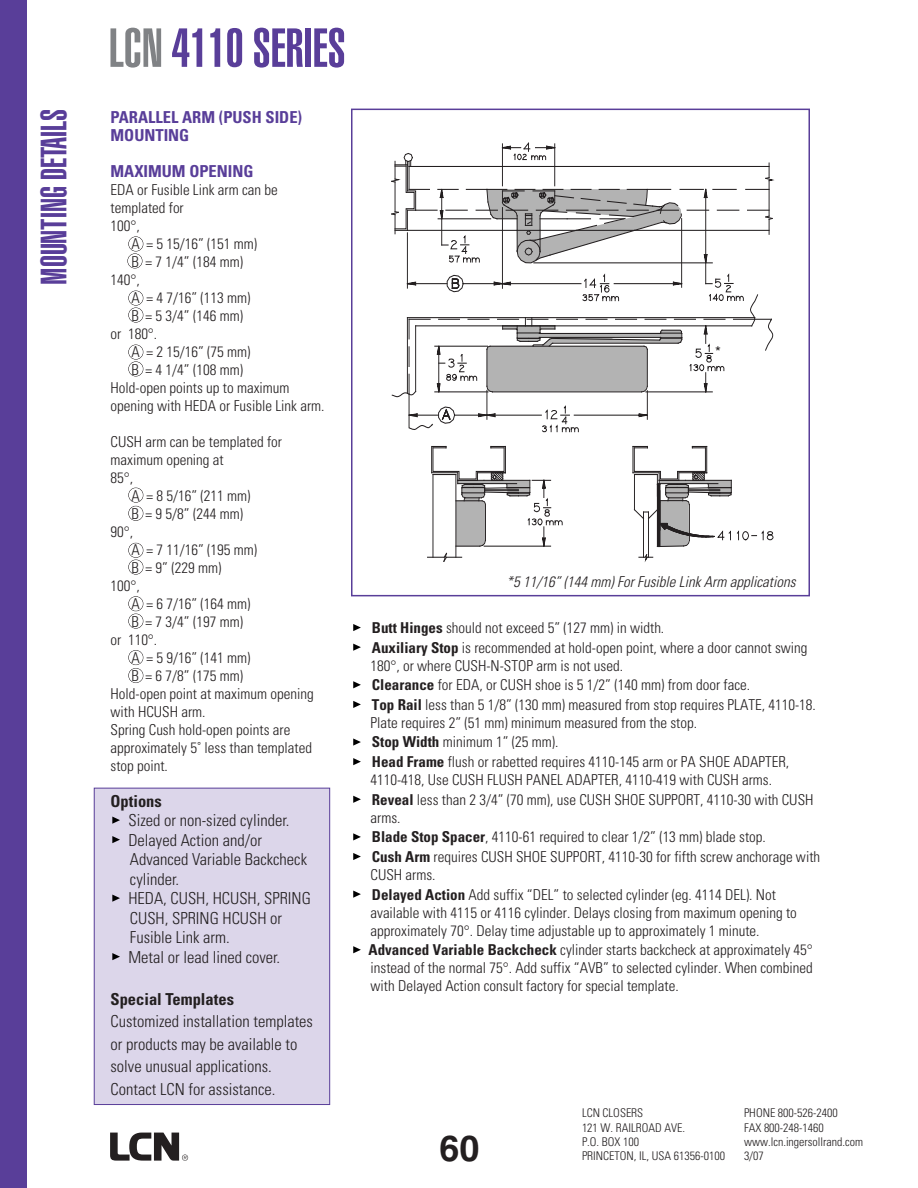
<style>
.page{position:relative;width:918px;height:1188px;background:#fff}
.page>*{position:absolute;margin:0;border:0;box-sizing:border-box;transform-origin:0 0}
.t1{font:900 extra-condensed 54px "Helvetica";color:#593e99}
.t2{font:900 extra-condensed 36px "Helvetica";color:#593e99}
.t3{font:700 36px "Helvetica";color:#231f20}
.t4{font:300 condensed 16.5px/19.5px "Univers";color:#231f20}
.t5{font:700 condensed 16.5px/18px "Univers";color:#593e99}
.t6{font:700 condensed 16.5px "Univers";color:#231f20}
.t7{font:300 condensed 15px/19.6px "Univers";color:#231f20}
.t8{font:italic 300 condensed 15px "Univers";color:#231f20}
.t9{font:15px "Helvetica";color:#231f20}
.t10{font:300 condensed 12px/14.4px "Univers";color:#231f20}
.s1{color:#808285}
.s2{font-weight:700}
</style>
<div class="page">
<svg style="left:353px;top:946px;width:8px;height:7px"></svg>
<svg style="left:353px;top:891px;width:8px;height:7px"></svg>
<svg style="left:353px;top:853px;width:8px;height:7px"></svg>
<svg style="left:353px;top:833px;width:8px;height:7px"></svg>
<svg style="left:353px;top:796px;width:8px;height:7px"></svg>
<svg style="left:353px;top:758px;width:8px;height:7px"></svg>
<svg style="left:353px;top:738px;width:8px;height:8px"></svg>
<svg style="left:353px;top:701px;width:8px;height:7px"></svg>
<svg style="left:353px;top:681px;width:8px;height:7px"></svg>
<svg style="left:353px;top:644px;width:8px;height:7px"></svg>
<svg style="left:353px;top:624px;width:8px;height:7px"></svg>
<svg style="left:639px;top:554px;width:14px;height:7px"></svg>
<hr style="left:648px;top:512px;width:1px;height:45px;background:#231f20">
<hr style="left:643px;top:512px;width:1px;height:45px;background:#231f20">
<svg style="left:633px;top:446px;width:141px;height:101px"></svg>
<svg style="left:391px;top:142px;width:382px;height:290px"></svg>
<svg style="left:428px;top:446px;width:135px;height:116px"></svg>
<hr style="left:484px;top:546px;width:67px;height:1px;background:#231f20">
<div style="left:351px;top:109px;width:459px;height:487px;border:2px solid #593e99"></div>
<div style="left:0;top:0;width:26px;height:1188px;background:#593e99"></div>
<div style="left:94px;top:788px;width:236px;height:317px;background:#dcd6ea"></div>
<div style="left:94px;top:788px;width:236px;height:317px;border:1px solid #593e99"></div>
<svg style="left:112px;top:953px;width:8px;height:7px"></svg>
<svg style="left:112px;top:895px;width:8px;height:7px"></svg>
<svg style="left:112px;top:836px;width:8px;height:7px"></svg>
<svg style="left:112px;top:817px;width:8px;height:7px"></svg>
<div style="left:127px;top:253px;width:16px;height:16px;border:1px solid #231f20;border-radius:50%"></div>
<div style="left:128px;top:291px;width:15px;height:15px;border:1px solid #231f20;border-radius:50%"></div>
<div style="left:128px;top:307px;width:15px;height:16px;border:1px solid #231f20;border-radius:50%"></div>
<div style="left:128px;top:345px;width:15px;height:15px;border:1px solid #231f20;border-radius:50%"></div>
<div style="left:128px;top:361px;width:15px;height:16px;border:1px solid #231f20;border-radius:50%"></div>
<div style="left:128px;top:236px;width:15px;height:16px;border:1px solid #231f20;border-radius:50%"></div>
<div style="left:128px;top:488px;width:15px;height:15px;border:1px solid #231f20;border-radius:50%"></div>
<div style="left:128px;top:506px;width:15px;height:15px;border:1px solid #231f20;border-radius:50%"></div>
<div style="left:128px;top:543px;width:15px;height:15px;border:1px solid #231f20;border-radius:50%"></div>
<div style="left:128px;top:560px;width:15px;height:15px;border:1px solid #231f20;border-radius:50%"></div>
<div style="left:128px;top:596px;width:15px;height:15px;border:1px solid #231f20;border-radius:50%"></div>
<div style="left:128px;top:614px;width:15px;height:15px;border:1px solid #231f20;border-radius:50%"></div>
<div style="left:128px;top:650px;width:15px;height:15px;border:1px solid #231f20;border-radius:50%"></div>
<div style="left:128px;top:668px;width:15px;height:15px;border:1px solid #231f20;border-radius:50%"></div>
<svg style="left:110px;top:1133px;width:78px;height:28px"></svg>
<h2 class="t2" style="left:41px;top:285px;width:177px;rotate:-90deg">MOUNTING DETAILS</h2>
<h1 class="t1" style="left:109px;top:28px;width:238px"><span class="s1">LCN</span> 4110 SERIES</h1>
<p class="t5" style="left:111px;top:109px;width:193px">PARALLEL ARM (PUSH SIDE)<br>MOUNTING</p>
<p class="t5" style="left:111px;top:163px;width:145px">MAXIMUM OPENING</p>
<p class="t7" style="left:111px;top:182px;width:169px;line-height:18px">EDA or Fusible Link arm can be templated for<br>100°,</p>
<p class="t7" style="left:131px;top:235px;width:127px">A = 5 15/16” (151 mm)</p>
<p class="t7" style="left:131px;top:253px;width:113px">B = 7 1/4” (184 mm)</p>
<p class="t7" style="left:111px;top:271px;width:31px">140°,</p>
<p class="t7" style="left:131px;top:289px;width:121px">A = 4 7/16” (113 mm)</p>
<p class="t7" style="left:131px;top:307px;width:113px">B = 5 3/4” (146 mm)</p>
<p class="t7" style="left:111px;top:325px;width:48px">or 180°.</p>
<p class="t7" style="left:131px;top:343px;width:121px">A = 2 15/16” (75 mm)</p>
<p class="t7" style="left:131px;top:361px;width:113px">B = 4 1/4” (108 mm)</p>
<p class="t7" style="left:111px;top:379px;width:181px">Hold-open points up to maximum</p>
<p class="t7" style="left:111px;top:397px;width:216px">opening with HEDA or Fusible Link arm.</p>
<p class="t7" style="left:111px;top:433px;width:173px">CUSH arm can be templated for</p>
<p class="t7" style="left:111px;top:451px;width:115px">maximum opening at</p>
<p class="t7" style="left:111px;top:469px;width:24px">85°,</p>
<p class="t7" style="left:131px;top:487px;width:121px">A = 8 5/16” (211 mm)</p>
<p class="t7" style="left:131px;top:505px;width:113px">B = 9 5/8” (244 mm)</p>
<p class="t7" style="left:111px;top:523px;width:24px">90°,</p>
<p class="t7" style="left:131px;top:541px;width:127px">A = 7 11/16” (195 mm)</p>
<p class="t7" style="left:131px;top:559px;width:91px">B = 9” (229 mm)</p>
<p class="t7" style="left:111px;top:577px;width:31px">100°,</p>
<p class="t7" style="left:131px;top:595px;width:121px">A = 6 7/16” (164 mm)</p>
<p class="t7" style="left:131px;top:613px;width:113px">B = 7 3/4” (197 mm)</p>
<p class="t7" style="left:111px;top:631px;width:48px">or 110°.</p>
<p class="t7" style="left:131px;top:649px;width:121px">A = 5 9/16” (141 mm)</p>
<p class="t7" style="left:131px;top:667px;width:113px">B = 6 7/8” (175 mm)</p>
<p class="t7" style="left:111px;top:685px;width:205px">Hold-open point at maximum opening</p>
<p class="t7" style="left:111px;top:703px;width:97px">with HCUSH arm.</p>
<p class="t7" style="left:111px;top:721px;width:181px">Spring Cush hold-open points are</p>
<p class="t7" style="left:111px;top:739px;width:203px">approximately 5˚ less than templated</p>
<p class="t7" style="left:111px;top:757px;width:59px">stop point.</p>
<p class="t6" style="left:111px;top:795px;width:53px">Options</p>
<p class="t4" style="left:128px;top:812px;width:184px">Sized or non-sized cylinder.<br>Delayed Action and/or<br>Advanced Variable Backcheck cylinder.<br>HEDA, CUSH, HCUSH, SPRING<br>CUSH, SPRING HCUSH or<br>Fusible Link arm.<br>Metal or lead lined cover.</p>
<p class="t6" style="left:111px;top:993px;width:125px">Special Templates</p>
<p class="t4" style="left:111px;top:1012px;width:204px;line-height:22.5px">Customized installation templates or products may be available to solve unusual applications.<br>Contact LCN for assistance.</p>
<p class="t9" style="left:715px;top:346px;width:7px">*</p>
<p class="t8" style="left:507px;top:576px;width:291px">*5 11/16” (144 mm) For Fusible Link Arm applications</p>
<p class="t7" style="left:372px;top:619px;width:437px"><span class="s2">Butt Hinges</span> should not exceed 5” (127 mm) in width.<br><span class="s2">Auxiliary Stop</span> is recommended at hold-open point, where a door cannot swing</p>
<p class="t7" style="left:371px;top:657px;width:447px">180°, or where CUSH-N-STOP arm is not used.<br><span class="s2">Clearance</span> for EDA, or CUSH shoe is 5 1/2” (140 mm) from door face.<br><span class="s2">Top Rail</span> less than 5 1/8” (130 mm) measured from stop requires PLATE, 4110-18.</p>
<p class="t7" style="left:371px;top:714px;width:420px">Plate requires 2” (51 mm) minimum measured from the stop.<br><span class="s2">Stop Width</span> minimum 1” (25 mm).<br><span class="s2">Head Frame</span> flush or rabetted requires 4110-145 arm or PA SHOE ADAPTER,</p>
<p class="t7" style="left:371px;top:771px;width:445px">4110-418, Use CUSH FLUSH PANEL ADAPTER, 4110-419 with CUSH arms.<br><span class="s2">Reveal</span> less than 2 3/4” (70 mm), use CUSH SHOE SUPPORT, 4110-30 with CUSH</p>
<p class="t7" style="left:371px;top:809px;width:451px">arms.<br><span class="s2">Blade Stop Spacer</span>, 4110-61 required to clear 1/2” (13 mm) blade stop.<br><span class="s2">Cush Arm</span> requires CUSH SHOE SUPPORT, 4110-30 for fifth screw anchorage with</p>
<p class="t7" style="left:371px;top:866px;width:407px">CUSH arms.<br><span class="s2">Delayed Action</span> Add suffix “DEL” to selected cylinder (eg. 4114 DEL). Not</p>
<p class="t7" style="left:371px;top:905px;width:428px;line-height:18px">available with 4115 or 4116 cylinder. Delays closing from maximum opening to approximately 70°. Delay time adjustable up to approximately 1 minute.</p>
<p class="t7" style="left:369px;top:942px;width:446px;line-height:18px;text-align:justify"><span class="s2">Advanced Variable Backcheck</span> cylinder starts backcheck at approximately 45° instead of the normal 75°. Add suffix “AVB” to selected cylinder. When combined with Delayed Action consult factory for special template.</p>
<h2 class="t3" style="left:439px;top:1134px;width:42px">60</h2>
<p class="t10" style="left:582px;top:1107px;width:145px">LCN CLOSERS<br>121 W. RAILROAD AVE.<br>P.O. BOX 100<br>PRINCETON, IL, USA 61356-0100</p>
<p class="t10" style="left:744px;top:1107px;width:121px">PHONE 800-526-2400<br>FAX 800-248-1460 www.lcn.ingersollrand.com<br>3/07</p>
</div>
